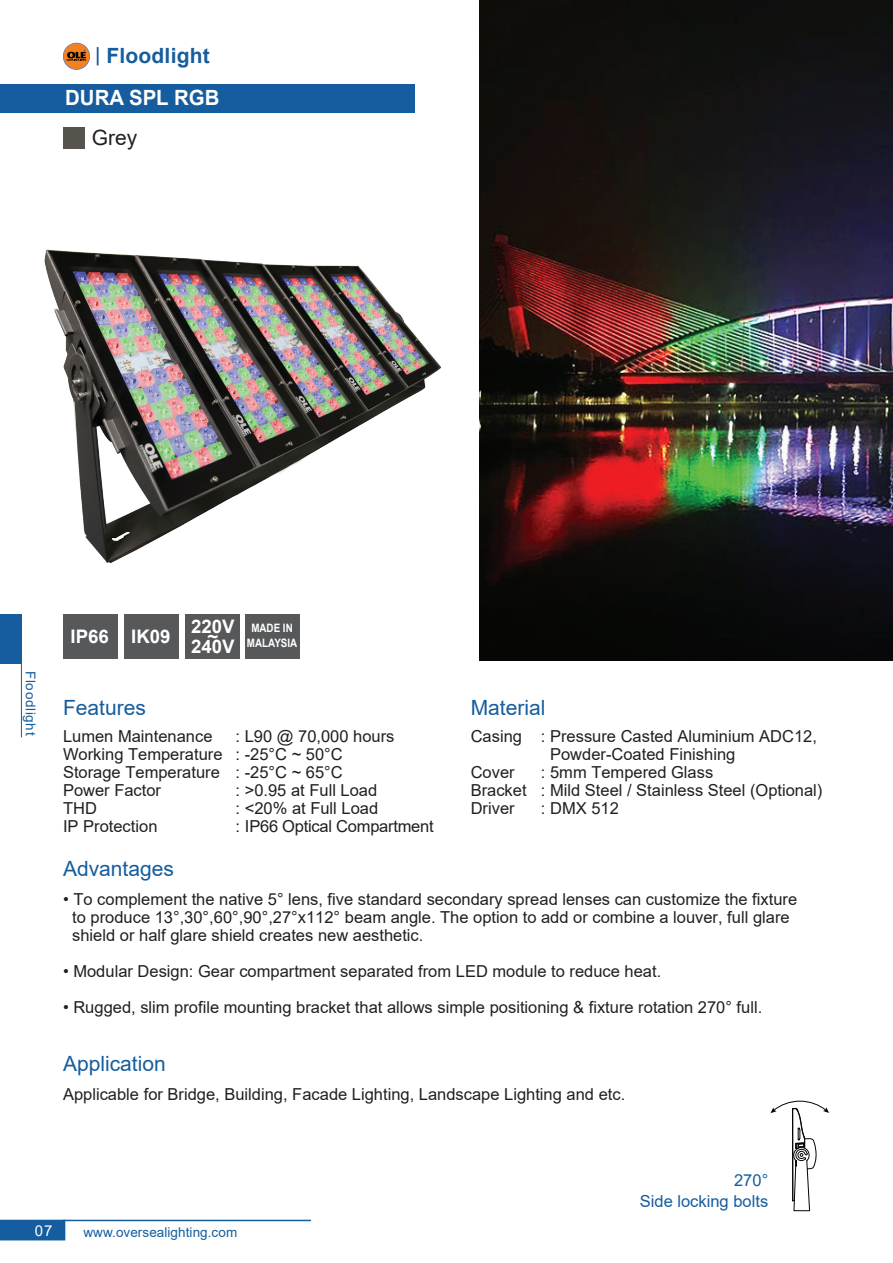
<style>
.page{position:relative;width:893px;height:1263px;background:#fff}
.page>*{position:absolute;margin:0;border:0;box-sizing:border-box;transform-origin:0 0}
.t1{font:21px "Arial";color:#155d9e}
.t2{font:700 21px "Arial";letter-spacing:.01em;color:#155d9e}
.t3{font:700 21px "Arial";color:#fff}
.t4{font:21px "Arial";color:#231f20}
.t5{font:700 18.6px "Arial";color:#fff}
.t6{font:16.5px/18px "Arial";color:#231f20}
.t7{font:16.5px/21px "Arial";color:#155d9e;text-align:right}
.t8{font:15px "Arial";color:#fff}
.t9{font:13.5px "Arial";letter-spacing:.005em;color:#155d9e}
.t10{font:13.5px "Arial";letter-spacing:.05em;color:#155d9e}
.t11{font:700 11.55px "Arial";color:#fff;scale:.85 1}
</style>
<div class="page">
<img style="left:479px;top:0;width:414px;height:660px">
<svg style="left:63px;top:43px;width:27px;height:27px"></svg>
<svg style="left:97px;top:47px;width:2px;height:18px"></svg>
<div style="left:63px;top:127px;width:22px;height:22px;background:#56534d"></div>
<div style="left:0;top:84px;width:414px;height:29px;background:#155d9e"></div>
<div style="left:185px;top:614px;width:55px;height:45px;background:#57585a"></div>
<div style="left:124px;top:614px;width:55px;height:45px;background:#57585a"></div>
<div style="left:63px;top:614px;width:55px;height:45px;background:#57585a"></div>
<div style="left:245px;top:614px;width:55px;height:45px;background:#57585a"></div>
<svg style="left:770px;top:1100px;width:59px;height:111px"></svg>
<div style="left:0;top:614px;width:21px;height:50px;background:#155d9e"></div>
<hr style="left:21px;top:614px;width:1px;height:123px;background:#135d9e">
<div style="left:0;top:1220px;width:65px;height:20px;background:#155d9e"></div>
<hr style="left:63px;top:1220px;width:248px;height:1px;background:#135d9e">
<img style="left:44px;top:249px;width:398px;height:314px">
<p class="t2" style="left:106px;top:41px;width:105px">Floodlight</p>
<p class="t3" style="left:65px;top:83px;width:156px">DURA SPL RGB</p>
<p class="t4" style="left:92px;top:123px;width:47px">Grey</p>
<p class="t10" style="left:40px;top:671px;width:66px;rotate:90deg">Floodlight</p>
<p class="t5" style="left:71px;top:623px;width:101px">IP66 IK09</p>
<p class="t5" style="left:191px;top:613px;width:45px">220V</p>
<p class="t5" style="left:207px;top:623px;width:12px">~</p>
<p class="t5" style="left:191px;top:633px;width:45px">240V</p>
<p class="t11" style="left:251px;top:620px;width:50px">MADE IN</p>
<p class="t11" style="left:247px;top:635px;width:61px">MALAYSIA</p>
<p class="t1" style="left:63px;top:693px;width:84px">Features</p>
<p class="t1" style="left:471px;top:693px;width:76px">Material</p>
<p class="t6" style="left:471px;top:718px;width:53px;line-height:36px">Casing<br>Cover</p>
<p class="t6" style="left:471px;top:781px;width:57px">Bracket<br>Driver</p>
<p class="t6" style="left:63px;top:727px;width:161px">Lumen Maintenance<br>Working Temperature<br>Storage Temperature<br>Power Factor<br>THD<br>IP Protection</p>
<p class="t6" style="left:236px;top:727px;width:200px">: L90 @ 70,000 hours<br>: -25°C ~ 50°C<br>: -25°C ~ 65°C<br>: &gt;0.95 at Full Load<br>: &lt;20% at Full Load<br>: IP66 Optical Compartment</p>
<p class="t1" style="left:63px;top:854px;width:112px">Advantages</p>
<p class="t6" style="left:72px;top:890px;width:726px;text-indent:-9px">• To complement the native 5° lens, five standard secondary spread lenses can customize the fixture to produce 13°,30°,60°,90°,27°x112° beam angle. The option to add or combine a louver, full glare shield or half glare shield creates new aesthetic.</p>
<p class="t6" style="left:63px;top:962px;width:600px">• Modular Design: Gear compartment separated from LED module to reduce heat.</p>
<p class="t6" style="left:63px;top:998px;width:701px">• Rugged, slim profile mounting bracket that allows simple positioning &amp; fixture rotation 270° full.</p>
<p class="t1" style="left:63px;top:1049px;width:104px">Application</p>
<p class="t6" style="left:63px;top:1085px;width:564px">Applicable for Bridge, Building, Facade Lighting, Landscape Lighting and etc.</p>
<p class="t6" style="left:541px;top:727px;width:277px">: Pressure Casted Aluminium ADC12,</p>
<p class="t6" style="left:550px;top:745px;width:187px">Powder-Coated Finishing</p>
<p class="t6" style="left:541px;top:763px;width:174px">: 5mm Tempered Glass</p>
<p class="t6" style="left:541px;top:781px;width:283px">: Mild Steel / Stainless Steel (Optional)</p>
<p class="t6" style="left:541px;top:799px;width:79px">: DMX 512</p>
<p class="t7" style="left:640px;top:1169px;width:130px">270°<br>Side locking bolts</p>
<p class="t8" style="left:35px;top:1220px;width:19px">07</p>
<p class="t9" style="left:84px;top:1223px;width:155px">www.oversealighting.com</p>
</div>
